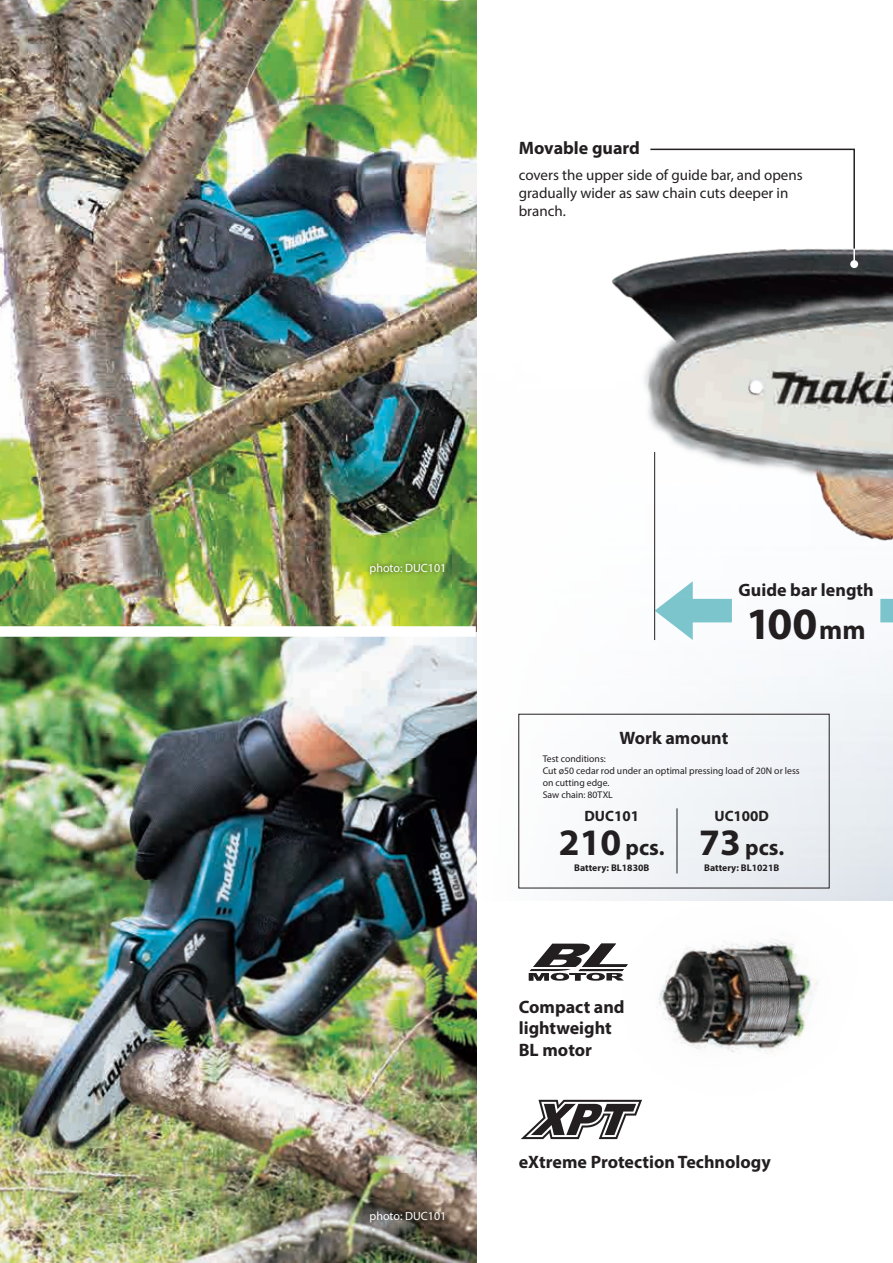
<style>
.page{position:relative;width:893px;height:1263px;background:#fff}
.page>*{position:absolute;margin:0;border:0;box-sizing:border-box;transform-origin:0 0}
.t1{font:700 45px "Myriad Pro";color:#231f20}
.t2{font:700 22.5px "Myriad Pro";color:#231f20}
.t3{font:700 18px/21.6px "Myriad Pro";color:#231f20}
.t4{font:15px/18px "Myriad Pro";color:#231f20}
.t5{font:700 15px "Myriad Pro";color:#231f20}
.t6{font:12px "Myriad Pro";color:#fff}
.t7{font:9.75px/12px "Myriad Pro";color:#231f20}
.t8{font:700 9.75px "Myriad Pro";color:#231f20}
.s1{font-size:27px}
.s2{font-size:37.5px}
</style>
<div class="page">
<img style="left:575px;top:249px;width:318px;height:579px">
<img style="left:0;top:0;width:476px;height:1263px">
<div style="left:0;top:626px;width:476px;height:11px;background:#fff"></div>
<hr style="left:654px;top:452px;width:1px;height:188px;background:#231f20">
<svg style="left:655px;top:581px;width:77px;height:59px"></svg>
<svg style="left:880px;top:581px;width:13px;height:59px"></svg>
<img style="left:553px;top:828px;width:340px;height:224px">
<hr style="left:853px;top:212px;width:2px;height:52px;background:#fff">
<div style="left:850px;top:260px;width:8px;height:8px;background:#fff;border-radius:50%"></div>
<svg style="left:649px;top:148px;width:207px;height:102px"></svg>
<img style="left:363px;top:555px;width:90px;height:27px">
<img style="left:363px;top:1203px;width:90px;height:27px">
<svg style="left:521px;top:1099px;width:121px;height:41px"></svg>
<svg style="left:521px;top:1100px;width:121px;height:39px"></svg>
<div style="left:519px;top:938px;width:119px;height:48px;background:#fff"></div>
<svg style="left:529px;top:943px;width:99px;height:38px"></svg>
<hr style="left:677px;top:808px;width:1px;height:65px;background:#231f20">
<h3 class="t3" style="left:519px;top:137px;width:123px">Movable guard</h3>
<h3 class="t4" style="left:519px;top:166px;width:285px">covers the upper side of guide bar, and opens gradually wider as saw chain cuts deeper in branch.</h3>
<p class="t6" style="left:370px;top:560px;width:78px">photo: DUC101</p>
<p class="t6" style="left:370px;top:1208px;width:78px">photo: DUC101</p>
<h3 class="t3" style="left:739px;top:578px;width:137px">Guide bar length</h3>
<h1 class="t1" style="left:746px;top:594px;width:121px">100<span class="s1">mm</span></h1>
<h3 class="t3" style="left:620px;top:726px;width:110px">Work amount</h3>
<p class="t7" style="left:543px;top:753px;width:259px">Test conditions:<br>Cut ø50 cedar rod under an optimal pressing load of 20N or less on cutting edge.<br>Saw chain: 80TXL</p>
<h3 class="t5" style="left:584px;top:806px;width:56px">DUC101</h3>
<h2 class="t2" style="left:559px;top:833px;width:107px"><span class="s2">210</span> pcs.</h2>
<p class="t8" style="left:574px;top:862px;width:77px">Battery: BL1830B</p>
<h3 class="t5" style="left:714px;top:806px;width:56px">UC100D</h3>
<h2 class="t2" style="left:699px;top:833px;width:86px"><span class="s2">73</span> pcs.</h2>
<p class="t8" style="left:704px;top:862px;width:77px">Battery: BL1021B</p>
<h3 class="t3" style="left:519px;top:995px;width:107px">Compact and lightweight<br>BL motor</h3>
<h3 class="t3" style="left:519px;top:1151px;width:254px">eXtreme Protection Technology</h3>
</div>
